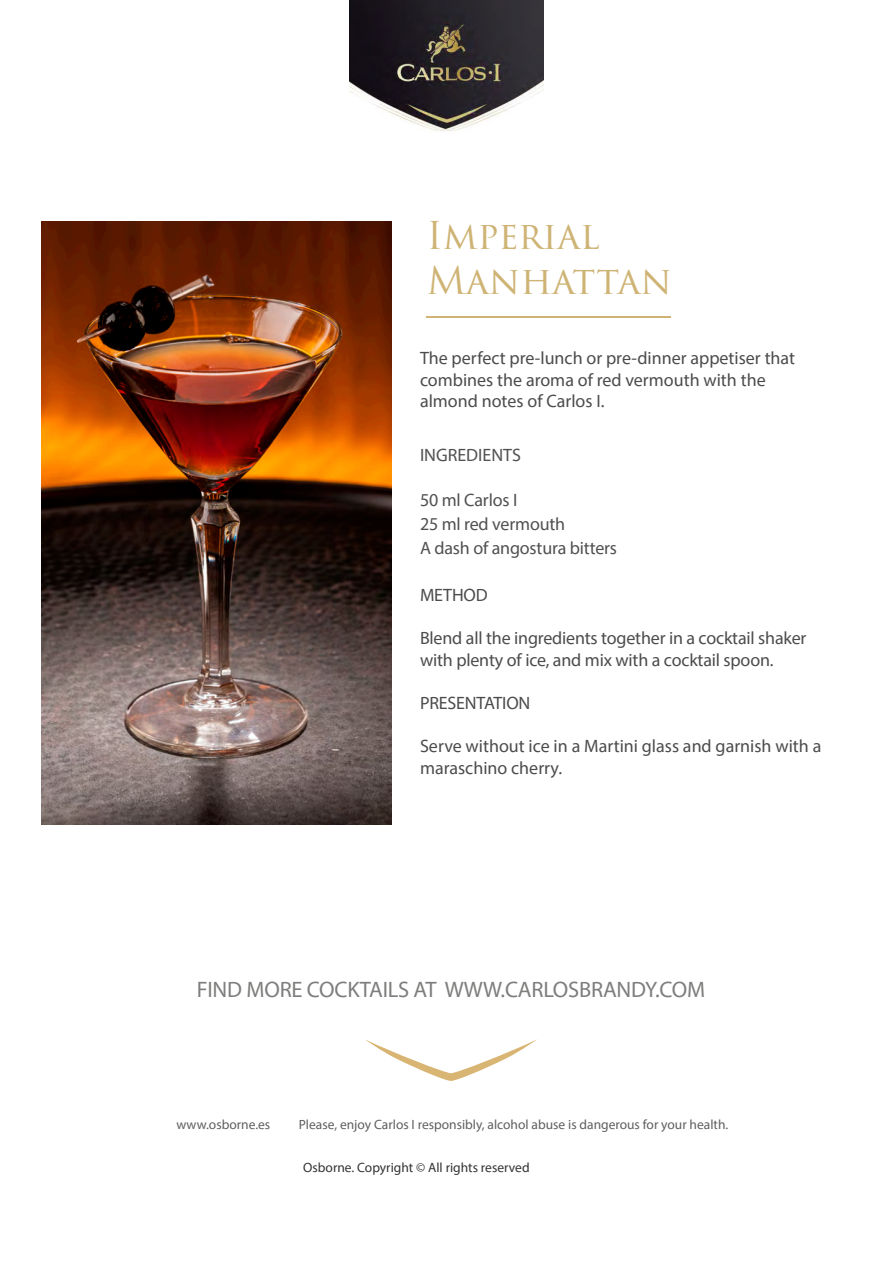
<style>
.page{position:relative;width:893px;height:1263px;background:#fff}
.page>*{position:absolute;margin:0;border:0;box-sizing:border-box;transform-origin:0 0}
.t1{font:37.5px/45px "Trajan Pro 3";color:#ceb374}
.t2{font:22.5px "Neutra Text TF";letter-spacing:-.01em;color:#7e7e7d}
.t3{font:18px/21.6px "Neutra Text TF";color:#4c4c4c}
.t4{font:18px/23.7px "Myriad Pro";letter-spacing:-.01em;color:#515151}
.t5{font:18px "Neutra Text TF";color:#515151}
.t6{font:13.5px "Neutra Text TF";color:#5f5f5f}
.t7{font:13.5px "Neutra Text TF";color:#333}
</style>
<div class="page">
<hr style="left:426px;top:316px;width:244px;height:2px;background:#ceb374">
<img style="left:41px;top:222px;width:351px;height:603px">
<img style="left:349px;top:0;width:195px;height:131px">
<svg style="left:365px;top:1039px;width:172px;height:42px"></svg>
<h1 class="t1" style="left:426px;top:214px;width:247px">Imperial<br>Manhattan</h1>
<p class="t3" style="left:420px;top:347px;width:377px">The perfect pre-lunch or pre-dinner appetiser that combines the aroma of red vermouth with the almond notes of Carlos I.</p>
<p class="t5" style="left:420px;top:444px;width:103px">INGREDIENTS</p>
<p class="t4" style="left:420px;top:488px;width:199px">50 ml Carlos I<br>25 ml red vermouth<br>A dash of angostura bitters</p>
<p class="t3" style="left:420px;top:584px;width:69px">METHOD</p>
<p class="t3" style="left:420px;top:627px;width:388px">Blend all the ingredients together in a cocktail shaker with plenty of ice, and mix with a cocktail spoon.</p>
<p class="t3" style="left:420px;top:692px;width:112px">PRESENTATION</p>
<p class="t3" style="left:420px;top:735px;width:403px">Serve without ice in a Martini glass and garnish with a maraschino cherry.</p>
<p class="t2" style="left:197px;top:976px;width:510px">FIND MORE COCKTAILS AT WWW.CARLOSBRANDY.COM</p>
<p class="t6" style="left:177px;top:1116px;width:95px">www.osborne.es</p>
<p class="t6" style="left:299px;top:1116px;width:431px">Please, enjoy Carlos I responsibly, alcohol abuse is dangerous for your health.</p>
<p class="t7" style="left:303px;top:1159px;width:228px">Osborne. Copyright © All rights reserved</p>
</div>
